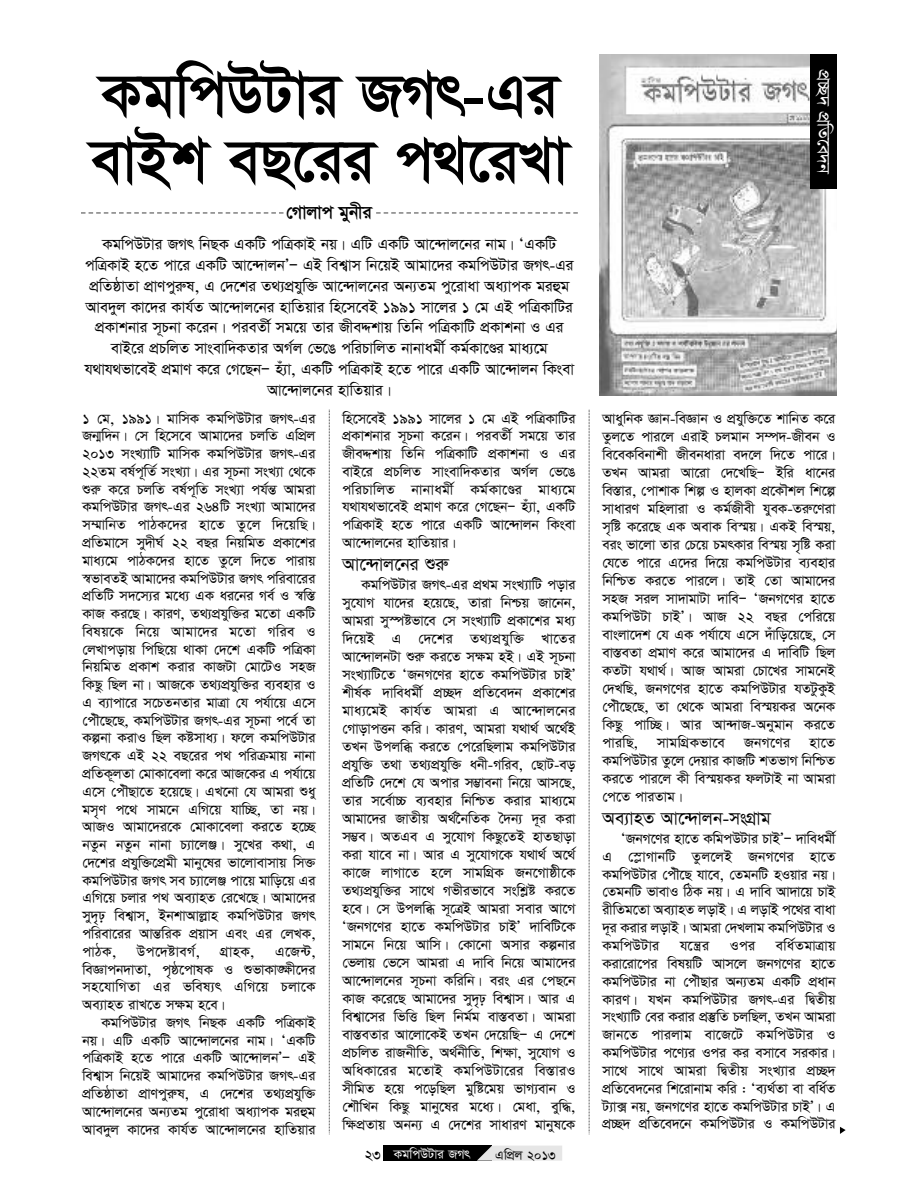
<style>
.page{position:relative;width:918px;height:1188px;background:#fff}
.page>*{position:absolute;margin:0;border:0;box-sizing:border-box;transform-origin:0 0}
.t1{font:700 71.1px/65.8px "Sutonny MJ";color:#000}
.t2{font:21px "Sutonny MJ";color:#000}
.t3{font:21px "Sutonny MJ";color:#fff}
.t4{font:700 21px "Sutonny MJ";color:#000}
.t5{font:18px/20.9px "Sutonny MJ";color:#000;text-align:center}
.t6{font:16.5px/17.9px "Sutonny MJ";color:#000;text-align:justify}
.t7{font:15px "Sutonny MJ";color:#fff}
.t8{font:15px "Sutonny MJ";color:#000}
.s1{font-size:16.5px;color:#000}
</style>
<div class="page">
<svg style="left:589px;top:409px;width:1px;height:726px"></svg>
<svg style="left:329px;top:409px;width:1px;height:726px"></svg>
<svg style="left:840px;top:1127px;width:6px;height:7px"></svg>
<img style="left:599px;top:55px;width:238px;height:340px">
<svg style="left:81px;top:212px;width:203px;height:2px"></svg>
<svg style="left:376px;top:212px;width:202px;height:2px"></svg>
<div style="left:384px;top:1146px;width:108px;height:15px;background:#000"></div>
<svg style="left:477px;top:1146px;width:85px;height:15px"></svg>
<div style="left:810px;top:54px;width:27px;height:135px;background:#000"></div>
<h1 class="t1" style="left:91px;top:65px;width:478px">KGWCDUVI RMR-GI<br>EVBK EQ‡II C_‡ILV</h1>
<p class="t4" style="left:286px;top:201px;width:87px">†MVJVC GYBXI</p>
<p class="t5" style="left:85px;top:235px;width:491px">KGWCDUVI RMR WBQK GKWU CWÎKVB BQ| GWU GKWU AV‡›`VJ‡BI BVG| ÔGKWU CWÎKVB N‡Z CV‡I GKWU AV‡›`VJBÕÑ GB WEK¦VM WB‡QB AVGV‡`I KGWCDUVI RMR-GI CÖWZÔVZV CÖVYCYIÆL, G †`‡KI Z_¨CÖHYW³ AV‡›`VJ‡BI AB¨ZG CY‡IVAV AA¨VCK GIÛG AVE`YJ KV‡`I KVH©Z AV‡›`VJ‡BI NVWZQVI WN‡M‡EB 1991 MV‡JI 1 †G GB CWÎKVWUI CÖKVKBVI M~PBV K‡IB| CIEZX© MG‡Q ZVI RXEÏKVQ WZWB CWÎKVWU CÖKVKBV I GI EVB‡I CÖPWJZ MVSEVW`KZVI AM©J †F‡O CWIPVWJZ BVBVAGX© KG©KV‡ÐI GVA¨‡G H_VH_FV‡EB CÖGVY K‡I †M‡QBÑ NU¨V, GKWU CWÎKVB N‡Z CV‡I GKWU AV‡›`VJB WKSEV AV‡›`VJ‡BI NVWZQVI|</p>
<p class="t6" style="left:82px;top:410px;width:244px;text-align:left">1 †G, 1991| GVWMK KGWCDUVI RMR-GI RB¥W`B| †M WN‡M‡E AVGV‡`I PJWZ GWCÖJ 2013 MSL¨VWU GVWMK KGWCDUVI RMR-GI 22ZG EL©C~WZ© MSL¨V| GI M~PBV MSL¨V †_‡K ÏIÆ K‡I PJWZ EL©C~WZ MSL¨V CH©ŠÍAVGIV KGWCDUVI RMR-GI 264WU MSL¨V AVGV‡`I M¤§VWBZ CVVK‡`I NV‡Z ZZ‡J W`‡QWQ| CÖWZGV‡M MY`XN© 22 EQI WBQWGZ CÖKV‡KI GVA¨‡G CVVK‡`I NV‡Z ZZ‡J W`‡Z CVIVQ ¯^FVEZB AVGV‡`I KGWCDUVI RMR CWIEV‡II CÖWZWU M`‡M¨I G‡A¨ GK AI‡BI ME© I ¯^W¯Í KVR KI‡Q| KVIY, Z_¨CÖHYW³I G‡ZV GKWU WELQ‡K WB‡Q AVGV‡`I G‡ZV MWIE I †JLVCOVQ WCWQ‡Q _VKV †`‡K GKWU CWÎKV WBQWGZ CÖKVK KIVI KVRUV †GV‡UI MNR WKQZWQJ BV| AVR‡K Z_¨CÖHYW³I E¨ENVI I G E¨VCV‡I M‡PZBZVI GVÎV †H CH©V‡Q G‡M †CUŠ‡Q‡Q, KGWCDUVI RMR-GI M~PBV C‡E© ZV KÍBV KIVI WQJ KÓMVA¨| D‡J KGWCDUVI RMR‡K GB 22 EQ‡II C_ CWIΜGVQ BVBV CÖWZK~JZV †GVKV‡EJV K‡I AVR‡KI G CH©V‡Q G‡M †CUŠQV‡Z N‡Q‡Q| GL‡BV †H AVGIV ÏAY GM„Y C‡_ MVG‡B GWM‡Q HVW”Q, ZV BQ| AVRI AVGV‡`I‡K †GVKV‡EJV KI‡Z N‡”Q BZZB BZZB BVBV P¨V‡JÄ| MY‡LI K_V, G †`‡KI CÖHYW³‡CÖGX GVBY‡LI FV‡JVEVMVQ WM³<br>KGWCDUVI RMR ME P¨V‡JÄ CV‡Q GVWO‡Q GI GWM‡Q PJVI C_ AE¨VNZ †I‡L‡Q| AVGV‡`I MY`„P WEK¦VM, BBKVAVJØVN KGWCDUVI RMR CWIEV‡II AVŠÍWIK CÖQVM GES GI †JLK, CVVK,</p>
<p class="t6" style="left:137px;top:943px;width:64px">DC‡`ÓVEM©,</p>
<p class="t6" style="left:221px;top:943px;width:35px">MÖVNK,</p>
<p class="t6" style="left:82px;top:943px;width:234px;text-indent:193px">G‡R›U, WEÁVCB`VZV, C„Ô‡CVLK I ÏFVKV•ŸX‡`I MN‡HVWMZV GI FWEL¨R GWM‡Q PJV‡K AE¨VNZ IVL‡Z MŸG N‡E|</p>
<p class="t6" style="left:82px;top:1014px;width:235px;text-indent:19px">KGWCDUVI RMR WBQK GKWU CWÎKVB BQ| GWU GKWU AV‡›`VJ‡BI BVG| ÔGKWU CWÎKVB N‡Z CV‡I GKWU AV‡›`VJBÕÑ GB WEK¦VM WB‡QB AVGV‡`I KGWCDUVI RMR-GI CÖWZÔVZV CÖVYCYIÆL, G †`‡KI Z_¨CÖHYW³<br>AV‡›`VJ‡BI AB¨ZG CY‡IVAV AA¨VCK GIÛG AVE`YJ KV‡`I KVH©Z AV‡›`VJ‡BI NVWZQVI</p>
<p class="t6" style="left:342px;top:410px;width:234px">WN‡M‡EB 1991 MV‡JI 1 †G GB CWÎKVWUI CÖKVKBVI M~PBV K‡IB| CIEZX© MG‡Q ZVI RXEÏKVQ WZWB CWÎKVWU CÖKVKBV I GI EVB‡I CÖPWJZ MVSEVW`KZVI AM©J †F‡O CWIPVWJZ BVBVAGX© KG©KV‡ÐI GVA¨‡G H_VH_FV‡EB CÖGVY K‡I †M‡QBÑ NU¨V, GKWU CWÎKVB N‡Z CV‡I GKWU AV‡›`VJB WKSEV AV‡›`VJ‡BI NVWZQVI|</p>
<p class="t2" style="left:342px;top:553px;width:108px">AV‡›`VJ‡BI ÏIÆ</p>
<p class="t6" style="left:342px;top:577px;width:235px;text-indent:19px">KGWCDUVI RMR-GI CÖ_G MSL¨VWU COVI MY‡HVM HV‡`I N‡Q‡Q, ZVIV WBÐQ RV‡BB, AVGIV MY¯ÚÓFV‡E †M MSL¨VWU CÖKV‡KI GA¨ W`‡QB G †`‡KI Z_¨CÖHYW³ LV‡ZI AV‡›`VJBUV ÏIÆ KI‡Z MŸG NB| GB M~PBV MSL¨VWU‡Z ÔRBM‡YI NV‡Z KGWCDUVI PVBÕ KXL©K `VWEAGX© CÖ”Q` CÖWZ‡E`B CÖKV‡KI GVA¨‡GB KVH©Z AVGIV G AV‡›`VJ‡BI †MVOVCËB KWI| KVIY, AVGIV H_V_© A‡_©B ZLB DCJWÄ KI‡Z †C‡IWQJVG KGWCDUVI CÖHYW³ Z_V Z_¨CÖHYW³ ABX-MWIE, †QVU-EO CÖWZWU †`‡K †H ACVI M¤¢VEBV WB‡Q AVM‡Q, ZVI M‡E©V”P E¨ENVI WBWÐZ KIVI GVA¨‡G AVGV‡`I RVZXQ A_©‰BWZK ˆ`B¨ `~I KIV M¤¢E| AZGE G MY‡HVM WKQZ‡ZB NVZQVOV KIV HV‡E BV| AVI G MY‡HVM‡K H_V_© A‡_© KV‡R JVMV‡Z N‡J MVGWMÖK RB‡MVÔX‡K Z_¨CÖHYW³I MV‡_ MFXIFV‡E MSWKØÓ KI‡Z N‡E| †M DCJWÄ M~‡ÎB AVGIV MEVI AV‡M ÔRBM‡YI NV‡Z KGWCDUVI PVBÕ `VWEWU‡K MVG‡B WB‡Q AVWM| †KV‡BV AMVI KÍBVI †FJVQ †F‡M AVGIV G `VWE WB‡Q AVGV‡`I AV‡›`VJ‡BI M~PBV KWIWB| EIS GI †CQ‡B KVR K‡I‡Q AVGV‡`I MY`„P WEK¦VM| AVI G WEK¦V‡MI WFWË WQJ WBG©G EV¯ÍEZV| AVGIV EV¯ÍEZVI AV‡JV‡KB ZLB †`‡QWQÑ G †`‡K CÖPWJZ IVRBXWZ, A_©BXWZ, WKŸV, MY‡HVM I AWAKV‡II G‡ZVB KGWCDUV‡II WE¯ÍVII MXWGZ N‡Q C‡OWQJ GYWÓ‡GQ FVM¨EVB I †KŠWLB WKQZ GVBY‡LI G‡A¨| †GAV, EYW×, WŸCÖZVQ ABB¨ G †`‡KI MVAVIY GVBYL‡K</p>
<p class="t7" style="left:365px;top:1146px;width:107px"><span class="s1">23</span> KGWCDUVI RMR</p>
<p class="t8" style="left:495px;top:1147px;width:62px">GWCÖJ 2013</p>
<p class="t3" style="left:835px;top:70px;width:108px;rotate:90deg">CÖ”Q` CÖWZ‡E`B</p>
<p class="t6" style="left:602px;top:410px;width:236px">AVAYWBK ÁVB-WEÁVB I CÖHYW³‡Z KVWBZ K‡I ZZJ‡Z CVI‡J GIVB PJGVB M¤Ú`-RXEB I WE‡EKWEBVKX RXEBAVIV E`‡J W`‡Z CV‡I| ZLB AVGIV AV‡IV †`‡LWQÑ BWI AV‡BI WE¯ÍVI, †CVKVK WKÍ I NVJKV CÖ‡KŠKJ WK‡Í MVAVIY GWNJVIV I KG©RXEX HYEK-ZIÆ‡YIV M„WÓ K‡I‡Q GK AEVK WE¯§Q| GKB WE¯§Q, EIS FV‡JV ZVI †P‡Q PGRKVI WE¯§Q M„WÓ KIV †H‡Z CV‡I G‡`I W`‡Q KGWCDUVI E¨ENVI WBWÐZ KI‡Z CVI‡J| ZVB †ZV AVGV‡`I MNR MIJ MV`VGVUV `VWEÑ ÔRBM‡YI NV‡Z KGWCDUV PVBÕ| AVR 22 EQI †CWI‡Q EVSJV‡`K †H GK CH©V‡H G‡M `UVWO‡Q‡Q, †M EV¯ÍEZV CÖGVY K‡I AVGV‡`I G `VWEWU WQJ KZUV H_V_©| AVR AVGIV †PV‡LI MVG‡BB †`LWQ, RBM‡YI NV‡Z KGWCDUVI HZUZKZB †CUŠ‡Q‡Q, ZV †_‡K AVGIV WE¯§QKI A‡BK WKQZ CVW”Q| AVI AV›`VR-ABYGVB KI‡Z CVIWQ, MVGWMÖKFV‡E RBM‡YI NV‡Z KGWCDUVI ZZ‡J †`QVI KVRWU KZFVM WBWÐZ KI‡Z CVI‡J KX WE¯§QKI DJUVB BV AVGIV †C‡Z CVIZVG|</p>
<p class="t2" style="left:602px;top:807px;width:170px">AE¨VNZ AV‡›`VJB-MSMÖVG</p>
<p class="t6" style="left:602px;top:830px;width:235px;text-indent:19px">ÔRBM‡YI NV‡Z KWGCDUVI PVBÕÑ `VWEAGX© G †¯ØVMVBWU ZZJ‡JB RBM‡YI NV‡Z KGWCDUVI †CŠU‡Q HV‡E, †ZGBWU NIQVI BQ| †ZGBWU FVEVI WVK BQ| G `VWE AV`V‡Q PVB IXWZG‡ZV AE¨VNZ JOVB| G JOVB C‡_I EVAV `I~ KIVI JOVB| AVGIV †`LJVG KGWCDUVI I KGWCDUVI H‡Š¿I ICI EWA©ZGVÎVQ KIV‡IV‡CI WELQWU AVM‡J RBM‡YI NV‡Z KGWCDUVI BV †CŠUQVI AB¨ZG GKWU CAÖVB KVIY| HLB KGWCDUVI RMR-GI WØZXQ MSL¨VWU †EI KIVI C¯ÖW‘Z PJWQJ, ZLB AVGIV RVB‡Z CVIJVG EV‡R‡U KGWCDUVI I KGWCDUVI C‡Y¨I ICI KI EMV‡E MIKVI| MV‡_ MV‡_ AVGIV WØZXQ MSL¨VI CÖ”Q` CWÖZ‡E`‡BI WK‡IVBVG KWI : ÔE¨_Z© V EV EWAZ© U¨V· BQ, RBM‡YI NV‡Z KGWCDUVI PVBÕ| G C”ÖQ` CWÖZ‡E`‡B KGWCDUVI I KGWCDUVI</p>
</div>
